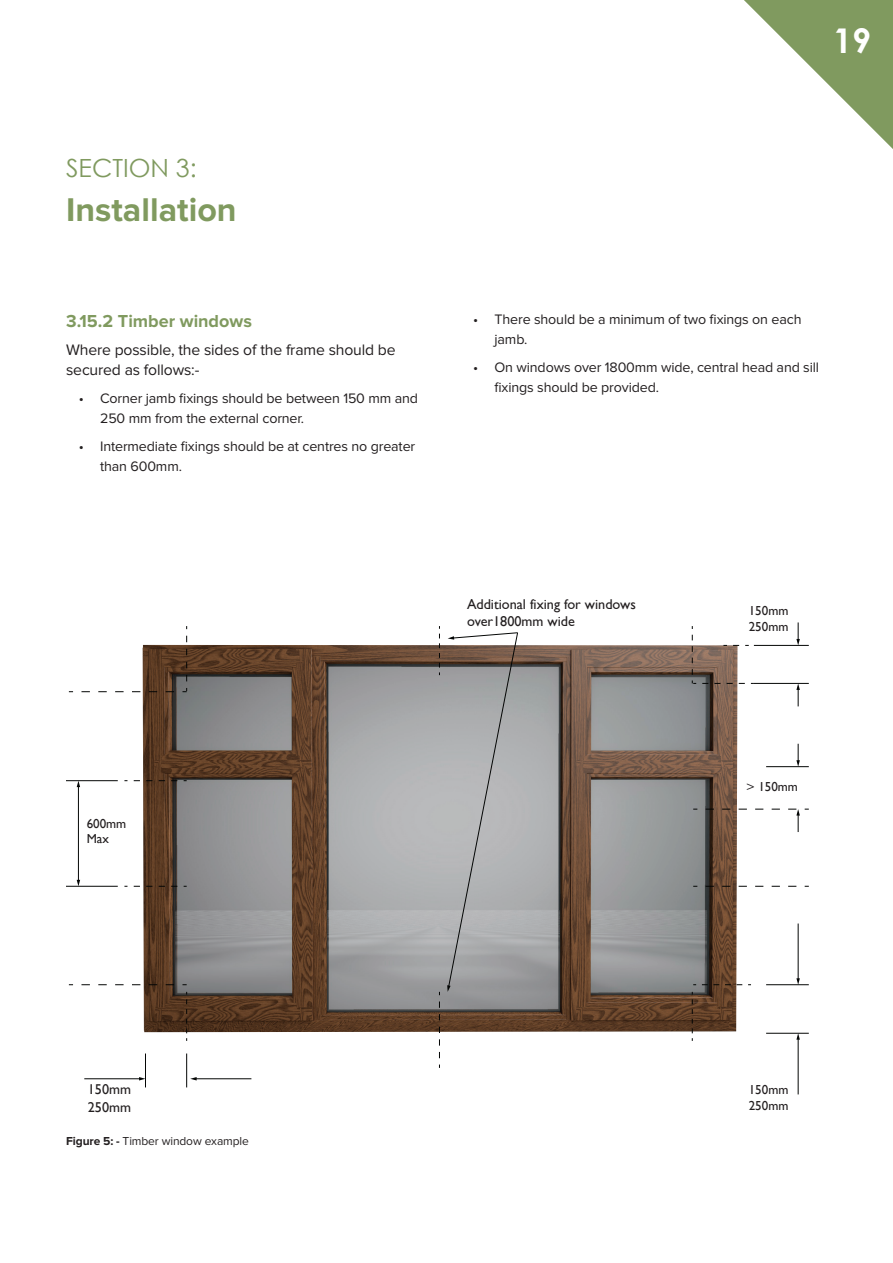
<style>
.page{position:relative;width:893px;height:1263px;background:#fff}
.page>*{position:absolute;margin:0;border:0;box-sizing:border-box;transform-origin:0 0}
.t1{font:700 34.05px "Proxima Nova";color:#809a5f}
.t2{font:700 34.05px "Century Gothic";color:#fff}
.t3{font:25.05px "Century Gothic";color:#809a5f}
.t4{font:700 18px "Proxima Nova";color:#809a5f}
.t5{font:15.75px/19.6px "Proxima Nova";letter-spacing:-.01em;color:#231f20}
.t6{font:14.25px/19.6px "Proxima Nova";letter-spacing:-.01em;color:#231f20}
.t7{font:14.25px/17.1px "Gill Sans";color:#231f20}
.t8{font:13.05px/15.6px "Gill Sans";color:#231f20}
.t9{font:12px "Proxima Nova";letter-spacing:-.01em;color:#231f20}
.s1{font-weight:700}
</style>
<div class="page">
<svg style="left:744px;top:0;width:149px;height:149px"></svg>
<img style="left:143px;top:645px;width:594px;height:387px">
<svg style="left:69px;top:691px;width:105px;height:1px"></svg>
<svg style="left:69px;top:984px;width:105px;height:1px"></svg>
<svg style="left:186px;top:992px;width:1px;height:49px"></svg>
<svg style="left:692px;top:992px;width:1px;height:49px"></svg>
<svg style="left:439px;top:1001px;width:1px;height:67px"></svg>
<svg style="left:439px;top:626px;width:1px;height:49px"></svg>
<svg style="left:182px;top:636px;width:5px;height:56px"></svg>
<svg style="left:124px;top:886px;width:53px;height:1px"></svg>
<svg style="left:124px;top:780px;width:53px;height:1px"></svg>
<hr style="left:66px;top:886px;width:52px;height:1px;background:#040605">
<hr style="left:66px;top:780px;width:52px;height:1px;background:#040605">
<svg style="left:692px;top:635px;width:62px;height:49px"></svg>
<svg style="left:693px;top:984px;width:49px;height:1px"></svg>
<svg style="left:693px;top:886px;width:103px;height:1px"></svg>
<hr style="left:145px;top:1053px;width:1px;height:34px;background:#040605">
<hr style="left:186px;top:1053px;width:1px;height:34px;background:#040605">
<hr style="left:766px;top:1033px;width:43px;height:1px;background:#040605">
<hr style="left:754px;top:645px;width:55px;height:1px;background:#040605">
<hr style="left:754px;top:683px;width:55px;height:1px;background:#040605">
<hr style="left:766px;top:766px;width:43px;height:1px;background:#040605">
<hr style="left:766px;top:984px;width:43px;height:1px;background:#040605">
<hr style="left:195px;top:1078px;width:56px;height:1px;background:#040605">
<svg style="left:190px;top:1077px;width:7px;height:3px"></svg>
<hr style="left:798px;top:923px;width:1px;height:56px;background:#040605">
<svg style="left:796px;top:978px;width:4px;height:7px"></svg>
<svg style="left:796px;top:744px;width:4px;height:23px"></svg>
<svg style="left:693px;top:809px;width:116px;height:23px"></svg>
<svg style="left:796px;top:622px;width:4px;height:23px"></svg>
<svg style="left:796px;top:683px;width:4px;height:23px"></svg>
<hr style="left:798px;top:1038px;width:1px;height:56px;background:#040605">
<svg style="left:796px;top:1033px;width:4px;height:7px"></svg>
<hr style="left:78px;top:786px;width:1px;height:95px;background:#040605">
<svg style="left:77px;top:880px;width:3px;height:6px"></svg>
<svg style="left:77px;top:781px;width:3px;height:6px"></svg>
<hr style="left:84px;top:1078px;width:56px;height:1px;background:#040605">
<svg style="left:139px;top:1077px;width:6px;height:3px"></svg>
<svg style="left:447px;top:632px;width:71px;height:360px;background:#a9a8a9"></svg>
<h2 class="t3" style="left:66px;top:150px;width:132px">SECTION 3:</h2>
<h1 class="t1" style="left:66px;top:190px;width:172px">Installation</h1>
<p class="t4" style="left:66px;top:311px;width:187px">3.15.2 Timber windows</p>
<p class="t5" style="left:66px;top:341px;width:331px">Where possible, the sides of the frame should be secured as follows:-</p>
<p class="t6" style="left:100px;top:389px;width:319px;text-indent:-21px">• Corner jamb fixings should be between 150 mm and<br>250 mm from the external corner.</p>
<p class="t6" style="left:100px;top:437px;width:317px;text-indent:-21px">• Intermediate fixings should be at centres no greater than 600mm.</p>
<h1 class="t2" style="left:833px;top:15px;width:40px">19</h1>
<p class="t6" style="left:494px;top:310px;width:309px;text-indent:-21px">• There should be a minimum of two fixings on each jamb.</p>
<p class="t6" style="left:494px;top:358px;width:326px;text-indent:-21px">• On windows over 1800mm wide, central head and sill fixings should be provided.</p>
<p class="t7" style="left:467px;top:596px;width:170px">Additional fixing for windows over1800mm wide</p>
<p class="t8" style="left:749px;top:603px;width:41px">150mm<br>250mm</p>
<p class="t8" style="left:87px;top:815px;width:41px">600mm<br>Max</p>
<p class="t8" style="left:746px;top:779px;width:53px">&gt; 150mm</p>
<p class="t7" style="left:88px;top:1081px;width:45px">150mm<br>250mm</p>
<p class="t9" style="left:66px;top:1134px;width:184px"><span class="s1">Figure 5: -</span> Timber window example</p>
<p class="t8" style="left:749px;top:1082px;width:41px">150mm<br>250mm</p>
</div>
